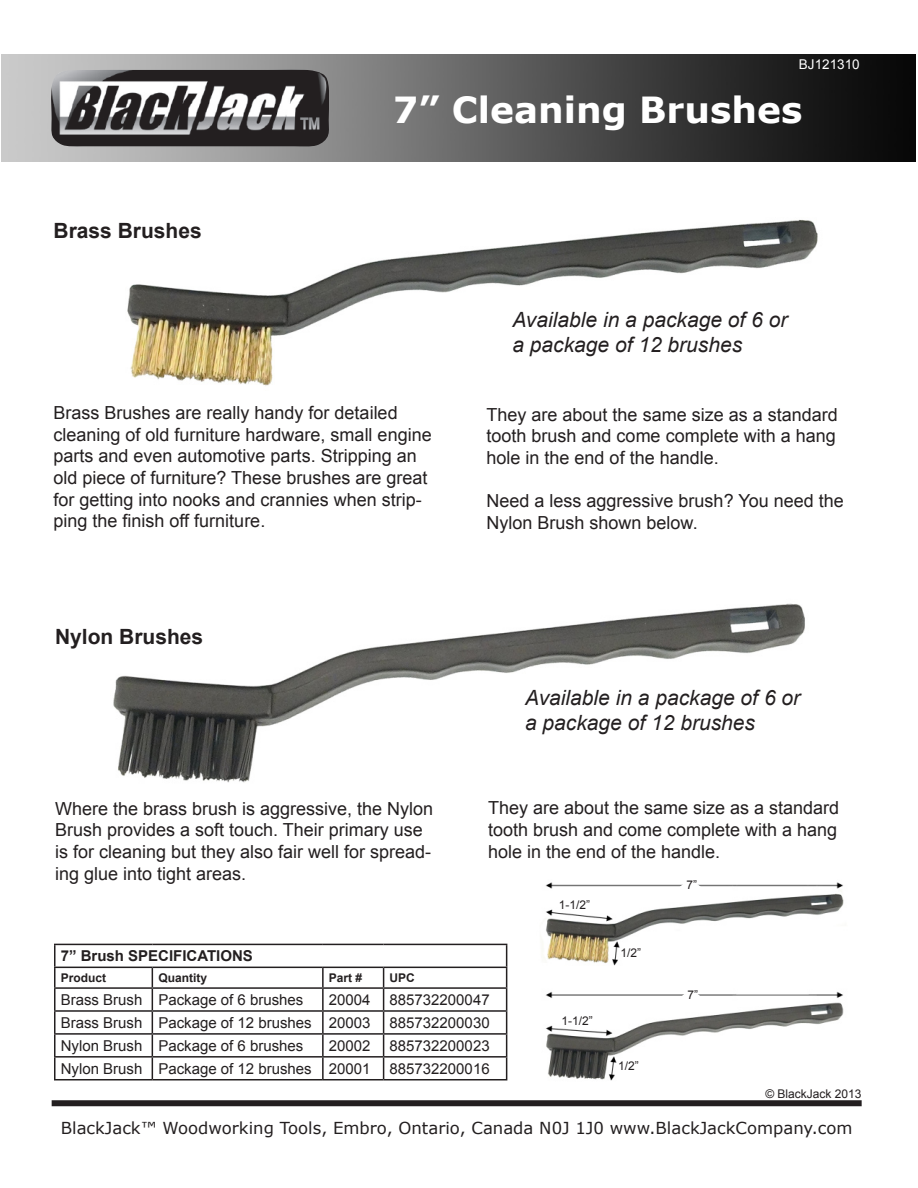
<style>
.page{position:relative;width:918px;height:1188px;background:#fff}
.page>*{position:absolute;margin:0;border:0;box-sizing:border-box;transform-origin:0 0}
.t1{font:700 36px "Verdana";color:#fff}
.t2{font:italic 21px/25.2px "Arial";color:#231f20}
.t3{font:700 21px "Arial";color:#231f20}
.t4{font:18px/21.6px "Arial";color:#231f20}
.t5{font:16.5px "Verdana";color:#231f20}
.t6{font:15px "Arial";color:#231f20}
.t7{font:700 15px "Arial";color:#231f20}
.t8{font:13.5px "Arial";color:#fff}
.t9{font:12px "Arial";color:#231f20}
.t10{font:700 12px "Arial";color:#231f20}
</style>
<div class="page">
<img style="left:1px;top:54px;width:915px;height:107px">
<img style="left:52px;top:70px;width:277px;height:76px">
<div style="left:52px;top:1100px;width:810px;height:6px;background:#231f20"></div>
<img style="left:127px;top:219px;width:691px;height:167px">
<img style="left:113px;top:603px;width:692px;height:180px">
<hr style="left:54px;top:944px;width:98px;height:1px;background:#231f20">
<hr style="left:54px;top:945px;width:2px;height:22px;background:#231f20">
<hr style="left:152px;top:944px;width:171px;height:1px;background:#231f20">
<hr style="left:323px;top:944px;width:61px;height:1px;background:#231f20">
<hr style="left:384px;top:944px;width:123px;height:1px;background:#231f20">
<hr style="left:54px;top:967px;width:98px;height:1px;background:#231f20">
<svg style="left:54px;top:968px;width:2px;height:19px"></svg>
<hr style="left:152px;top:967px;width:171px;height:1px;background:#231f20">
<hr style="left:323px;top:967px;width:61px;height:1px;background:#231f20">
<svg style="left:322px;top:968px;width:2px;height:19px"></svg>
<hr style="left:384px;top:967px;width:123px;height:1px;background:#231f20">
<hr style="left:54px;top:987px;width:98px;height:2px;background:#231f20">
<hr style="left:54px;top:989px;width:2px;height:21px;background:#231f20">
<hr style="left:152px;top:987px;width:171px;height:2px;background:#231f20">
<hr style="left:323px;top:987px;width:61px;height:2px;background:#231f20">
<hr style="left:322px;top:989px;width:2px;height:21px;background:#231f20">
<hr style="left:384px;top:987px;width:123px;height:2px;background:#231f20">
<hr style="left:54px;top:1010px;width:98px;height:2px;background:#231f20">
<hr style="left:54px;top:1012px;width:2px;height:21px;background:#231f20">
<hr style="left:152px;top:1010px;width:171px;height:2px;background:#231f20">
<hr style="left:323px;top:1010px;width:61px;height:2px;background:#231f20">
<hr style="left:322px;top:1012px;width:2px;height:21px;background:#231f20">
<hr style="left:384px;top:1010px;width:123px;height:2px;background:#231f20">
<hr style="left:54px;top:1033px;width:98px;height:2px;background:#231f20">
<hr style="left:54px;top:1035px;width:2px;height:21px;background:#231f20">
<hr style="left:152px;top:1033px;width:171px;height:2px;background:#231f20">
<hr style="left:323px;top:1033px;width:61px;height:2px;background:#231f20">
<hr style="left:322px;top:1035px;width:2px;height:21px;background:#231f20">
<hr style="left:384px;top:1033px;width:123px;height:2px;background:#231f20">
<hr style="left:54px;top:1056px;width:98px;height:2px;background:#231f20">
<hr style="left:54px;top:1058px;width:2px;height:21px;background:#231f20">
<hr style="left:152px;top:1056px;width:171px;height:2px;background:#231f20">
<svg style="left:152px;top:968px;width:1px;height:111px"></svg>
<hr style="left:323px;top:1056px;width:61px;height:2px;background:#231f20">
<hr style="left:322px;top:1058px;width:2px;height:21px;background:#231f20">
<hr style="left:384px;top:1056px;width:123px;height:2px;background:#231f20">
<svg style="left:383px;top:968px;width:1px;height:111px"></svg>
<svg style="left:506px;top:945px;width:1px;height:134px"></svg>
<hr style="left:54px;top:1079px;width:98px;height:1px;background:#231f20">
<hr style="left:152px;top:1079px;width:171px;height:1px;background:#231f20">
<hr style="left:323px;top:1079px;width:61px;height:1px;background:#231f20">
<hr style="left:384px;top:1079px;width:123px;height:1px;background:#231f20">
<img style="left:545px;top:882px;width:299px;height:199px">
<svg style="left:680px;top:986px;width:22px;height:19px"></svg>
<svg style="left:679px;top:882px;width:22px;height:13px"></svg>
<p class="t8" style="left:799px;top:55px;width:62px">BJ121310</p>
<p class="t3" style="left:54px;top:217px;width:150px">Brass Brushes</p>
<h1 class="t1" style="left:393px;top:84px;width:411px">7” Cleaning Brushes</h1>
<p class="t2" style="left:512px;top:307px;width:277px">Available in a package of 6 or a package of 12 brushes</p>
<p class="t4" style="left:54px;top:402px;width:380px">Brass Brushes are really handy for detailed cleaning of old furniture hardware, small engine parts and even automotive parts. Stripping an old piece of furniture? These brushes are great for getting into nooks and crannies when strip&shy;ping the finish off furniture.</p>
<p class="t3" style="left:55px;top:623px;width:150px">Nylon Brushes</p>
<p class="t4" style="left:55px;top:798px;width:380px">Where the brass brush is aggressive, the Nylon Brush provides a soft touch. Their primary use is for cleaning but they also fair well for spread&shy;ing glue into tight areas.</p>
<p class="t4" style="left:487px;top:404px;width:353px;text-align:justify">They are about the same size as a standard tooth brush and come complete with a hang hole in the end of the handle.</p>
<p class="t4" style="left:487px;top:490px;width:359px">Need a less aggressive brush? You need the<br>Nylon Brush shown below.</p>
<p class="t2" style="left:525px;top:686px;width:277px">Available in a package of 6 or a package of 12 brushes</p>
<p class="t4" style="left:488px;top:797px;width:353px;text-align:justify">They are about the same size as a standard tooth brush and come complete with a hang hole in the end of the handle.</p>
<p class="t9" style="left:559px;top:897px;width:33px">1-1/2”</p>
<p class="t9" style="left:687px;top:877px;width:12px">7”</p>
<p class="t7" style="left:61px;top:946px;width:194px">7” Brush SPECIFICATIONS</p>
<p class="t10" style="left:61px;top:970px;width:47px">Product</p>
<p class="t10" style="left:158px;top:970px;width:50px">Quantity</p>
<p class="t10" style="left:329px;top:970px;width:35px">Part #</p>
<p class="t10" style="left:390px;top:970px;width:27px">UPC</p>
<p class="t6" style="left:61px;top:990px;width:244px">Brass Brush Package of 6 brushes</p>
<p class="t6" style="left:329px;top:990px;width:43px">20004</p>
<p class="t6" style="left:390px;top:990px;width:102px">885732200047</p>
<p class="t6" style="left:61px;top:1013px;width:311px">Brass Brush Package of 12 brushes 20003</p>
<p class="t6" style="left:390px;top:1013px;width:102px">885732200030</p>
<p class="t6" style="left:61px;top:1036px;width:244px">Nylon Brush Package of 6 brushes</p>
<p class="t6" style="left:329px;top:1036px;width:43px">20002</p>
<p class="t6" style="left:390px;top:1036px;width:102px">885732200023</p>
<p class="t6" style="left:61px;top:1059px;width:311px">Nylon Brush Package of 12 brushes 20001</p>
<p class="t6" style="left:390px;top:1059px;width:102px">885732200016</p>
<p class="t9" style="left:562px;top:1013px;width:33px">1-1/2”</p>
<p class="t9" style="left:620px;top:945px;width:22px">1/2”</p>
<p class="t9" style="left:618px;top:1058px;width:22px">1/2”</p>
<p class="t9" style="left:687px;top:987px;width:12px">7”</p>
<p class="t9" style="left:765px;top:1086px;width:98px">© BlackJack 2013</p>
<p class="t5" style="left:61px;top:1117px;width:793px">BlackJack™ Woodworking Tools, Embro, Ontario, Canada N0J 1J0 www.BlackJackCompany.com</p>
</div>
